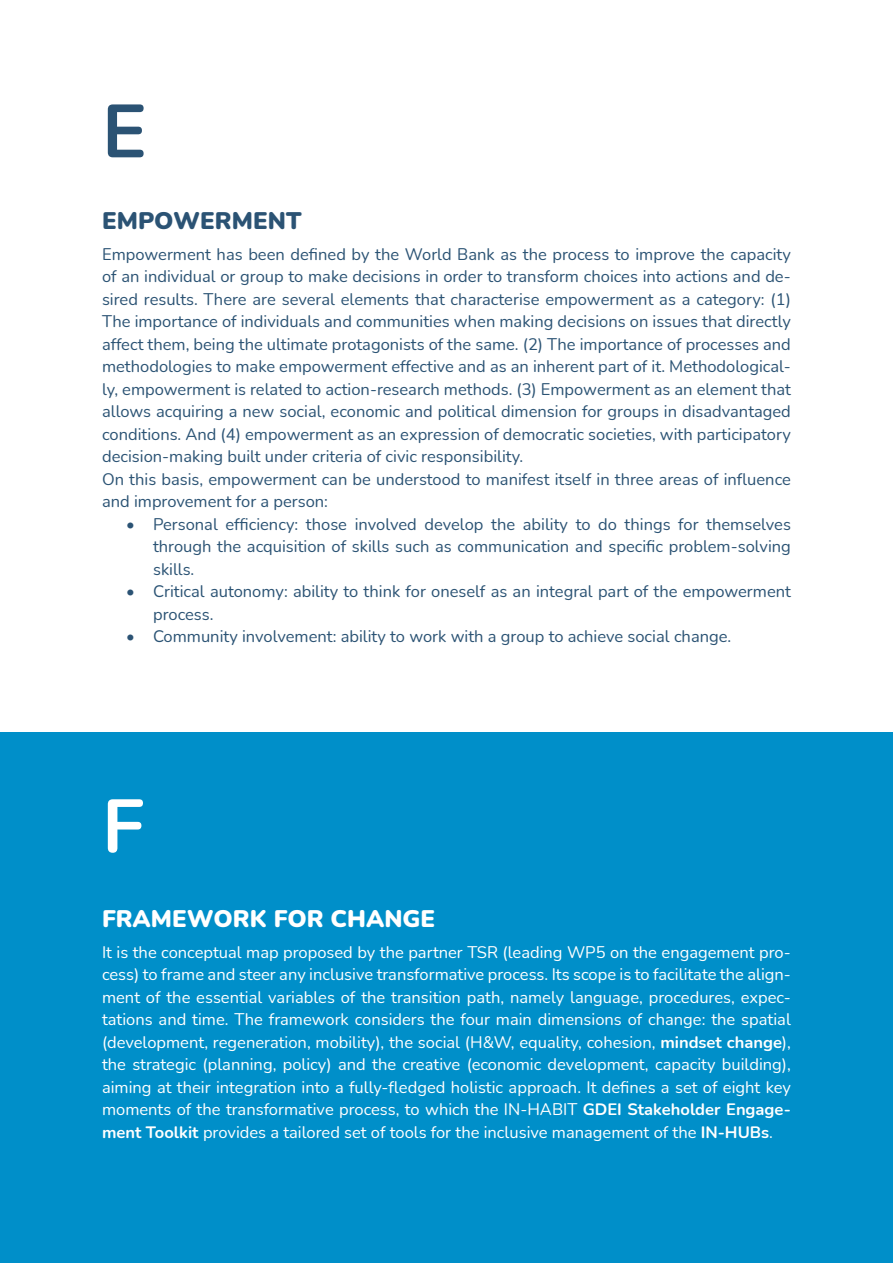
<style>
.page{position:relative;width:893px;height:1263px;background:#fff}
.page>*{position:absolute;margin:0;border:0;box-sizing:border-box;transform-origin:0 0}
.LETTER{font:700 75px "Nunito";color:#2b5374}
.LETTER-2{font:700 75px "Nunito";color:#fff}
.WORD{font:900 24px "Nunito";color:#fff}
.WORD-2{font:900 24px "Nunito";color:#2b5374}
.t1{font:16.5px/22.5px "Nunito";color:#2b5374;text-align:justify}
.t2{font:16.5px/22.5px "Nunito";color:#fff;text-align:justify}
.s1{font-weight:700}
</style>
<div class="page">
<div style="left:0;top:733px;width:893px;height:530px;background:#008fc9"></div>
<p class="LETTER" style="left:102px;top:78px;width:46px">E</p>
<p class="WORD-2" style="left:102px;top:203px;width:201px">EMPOWERMENT</p>
<p class="t1" style="left:102px;top:242px;width:690px">Empowerment has been defined by the World Bank as the process to improve the capacity of an individual or group to make decisions in order to transform choices into actions and de&shy;sired results. There are several elements that characterise empowerment as a category: (1)<br>The importance of individuals and communities when making decisions on issues that directly affect them, being the ultimate protagonists of the same. (2) The importance of processes and methodologies to make empowerment effective and as an inherent part of it. Methodological&shy;ly, empowerment is related to action-research methods. (3) Empowerment as an element that allows acquiring a new social, economic and political dimension for groups in disadvantaged conditions. And (4) empowerment as an expression of democratic societies, with participatory decision-making built under criteria of civic responsibility.</p>
<p class="t1" style="left:102px;top:467px;width:690px">On this basis, empowerment can be understood to manifest itself in three areas of influence and improvement for a person:</p>
<p class="t1" style="left:153px;top:512px;width:639px;text-indent:-27px">• Personal efficiency: those involved develop the ability to do things for themselves through the acquisition of skills such as communication and specific problem-solving skills.</p>
<p class="t1" style="left:153px;top:579px;width:639px;text-indent:-27px">• Critical autonomy: ability to think for oneself as an integral part of the empowerment process.</p>
<p class="t1" style="left:126px;top:624px;width:607px">• Community involvement: ability to work with a group to achieve social change.</p>
<p class="LETTER-2" style="left:102px;top:773px;width:44px">F</p>
<p class="WORD" style="left:102px;top:901px;width:335px">FRAMEWORK FOR CHANGE</p>
<p class="t2" style="left:102px;top:940px;width:690px">It is the conceptual map proposed by the partner TSR (leading WP5 on the engagement pro&shy;cess) to frame and steer any inclusive transformative process. Its scope is to facilitate the align&shy;ment of the essential variables of the transition path, namely language, procedures, expec&shy;tations and time. The framework considers the four main dimensions of change: the spatial (development, regeneration, mobility), the social (H&amp;W, equality, cohesion, <span class="s1">mindset change</span>), the strategic (planning, policy) and the creative (economic development, capacity building), aiming at their integration into a fully-fledged holistic approach. It defines a set of eight key moments of the transformative process, to which the IN-HABIT <span class="s1">GDEI Stakeholder Engage&shy;ment Toolkit</span> provides a tailored set of tools for the inclusive management of the <span class="s1">IN-HUBs</span>.</p>
</div>
